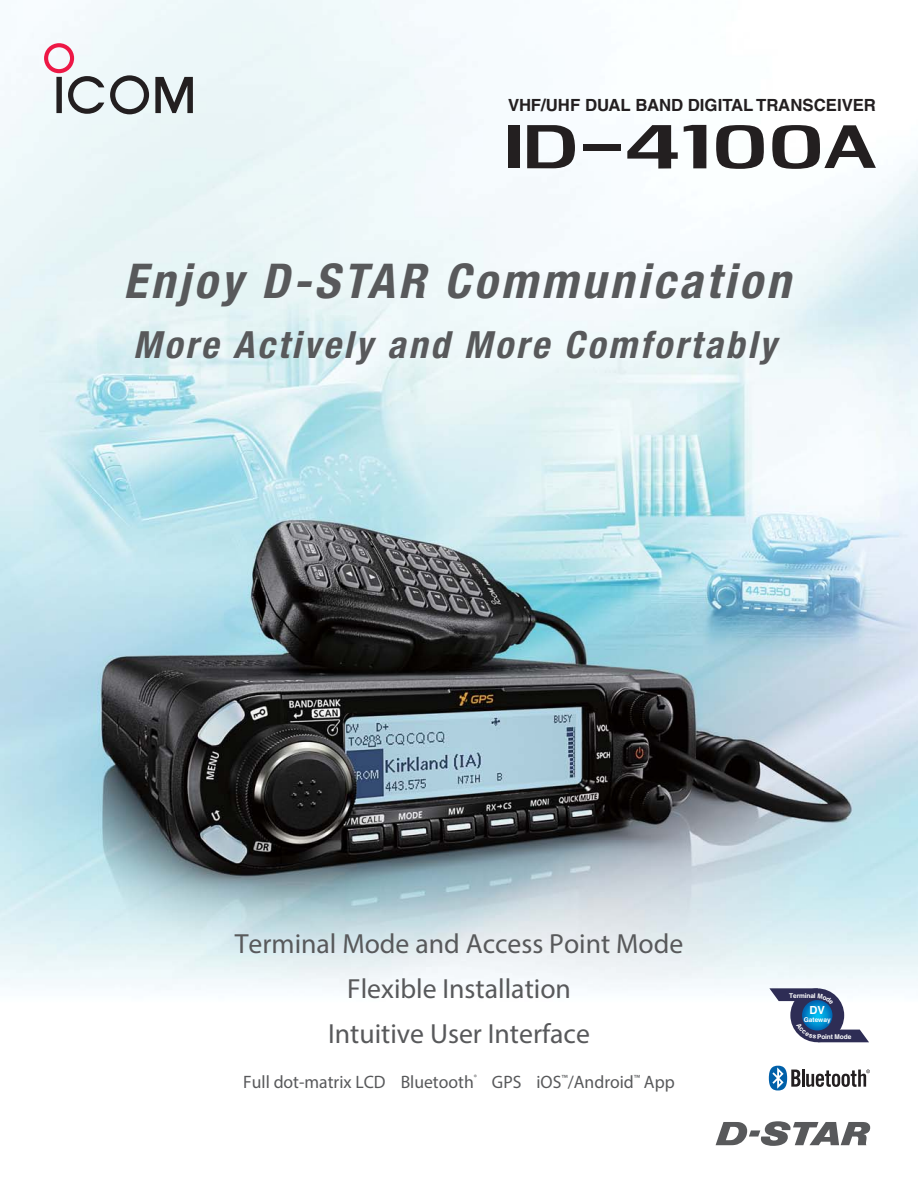
<style>
.page{position:relative;width:918px;height:1188px;background:#fff}
.page>*{position:absolute;margin:0;border:0;box-sizing:border-box;transform-origin:0 0}
.t1{font:italic 700 condensed 48px "Helvetica Neue LT Std";letter-spacing:.075em;color:#58595b}
.t2{font:italic 700 condensed 37.5px "Helvetica Neue LT Std";letter-spacing:.075em;color:#58595b}
.t3{font:27.75px/45px "Avenir LT Std";color:#58595b;text-align:center}
.t4{font:18px "Avenir LT Std";color:#58595b}
.t5{font:700 16.8px "Helvetica LT Std";color:#231f20}
.t6{font:700 11.1px "Helvetica LT Std";color:#fff}
.t7{font:7.8px "Avenir LT Std";color:#58595b}
.t8{font:700 6.6px "Helvetica LT Std";letter-spacing:-.02em;color:#fff}
.t9{font:700 6.6px "Helvetica LT Std";color:#fff}
</style>
<div class="page">
<img style="left:0;top:0;width:918px;height:1146px">
<svg style="left:155px;top:77px;width:38px;height:36px"></svg>
<svg style="left:110px;top:75px;width:39px;height:39px;background:#a3a8aa"></svg>
<svg style="left:44px;top:43px;width:60px;height:71px"></svg>
<div style="left:760px;top:1061px;width:115px;height:34px;background:#fff"></div>
<svg style="left:769px;top:1066px;width:101px;height:25px"></svg>
<div style="left:790px;top:988px;width:54px;height:54px;background:#2e2d55;border-radius:50%"></div>
<svg style="left:802px;top:1000px;width:30px;height:31px"></svg>
<svg style="left:716px;top:1121px;width:154px;height:25px"></svg>
<div style="left:508px;top:125px;width:11px;height:43px;background:#231f20"></div>
<svg style="left:527px;top:125px;width:48px;height:43px"></svg>
<div style="left:583px;top:144px;width:38px;height:6px;background:#231f20"></div>
<svg style="left:627px;top:125px;width:51px;height:44px"></svg>
<svg style="left:684px;top:125px;width:22px;height:43px"></svg>
<svg style="left:716px;top:125px;width:49px;height:44px"></svg>
<svg style="left:772px;top:125px;width:104px;height:44px"></svg>
<svg style="left:769px;top:988px;width:65px;height:16px"></svg>
<svg style="left:796px;top:1023px;width:73px;height:19px"></svg>
<p class="t5" style="left:508px;top:99px;width:369px">VHF/UHF DUAL BAND DIGITAL TRANSCEIVER</p>
<h1 class="t1" style="left:123px;top:253px;width:668px">Enjoy D-STAR Communication</h1>
<h2 class="t2" style="left:133px;top:323px;width:644px">More Actively and More Comfortably</h2>
<p class="t3" style="left:235px;top:921px;width:450px">Terminal Mode and Access Point Mode<br>Flexible Installation<br>Intuitive User Interface</p>
<p class="t4" style="left:243px;top:1071px;width:232px">Full dot-matrix LCD Bluetooth</p>
<p class="t7" style="left:474px;top:1073px;width:5px">®</p>
<p class="t4" style="left:492px;top:1071px;width:184px">GPS iOS<sup>™</sup>/Android<sup>™</sup> App</p>
<p class="t8" style="left:789px;top:993px;width:28px">Terminal</p>
<p class="t6" style="left:809px;top:1006px;width:17px">DV</p>
<p class="t9" style="left:804px;top:1018px;width:29px">Gateway</p>
<p class="t8" style="left:817px;top:1034px;width:36px">Point Mode</p>
</div>
